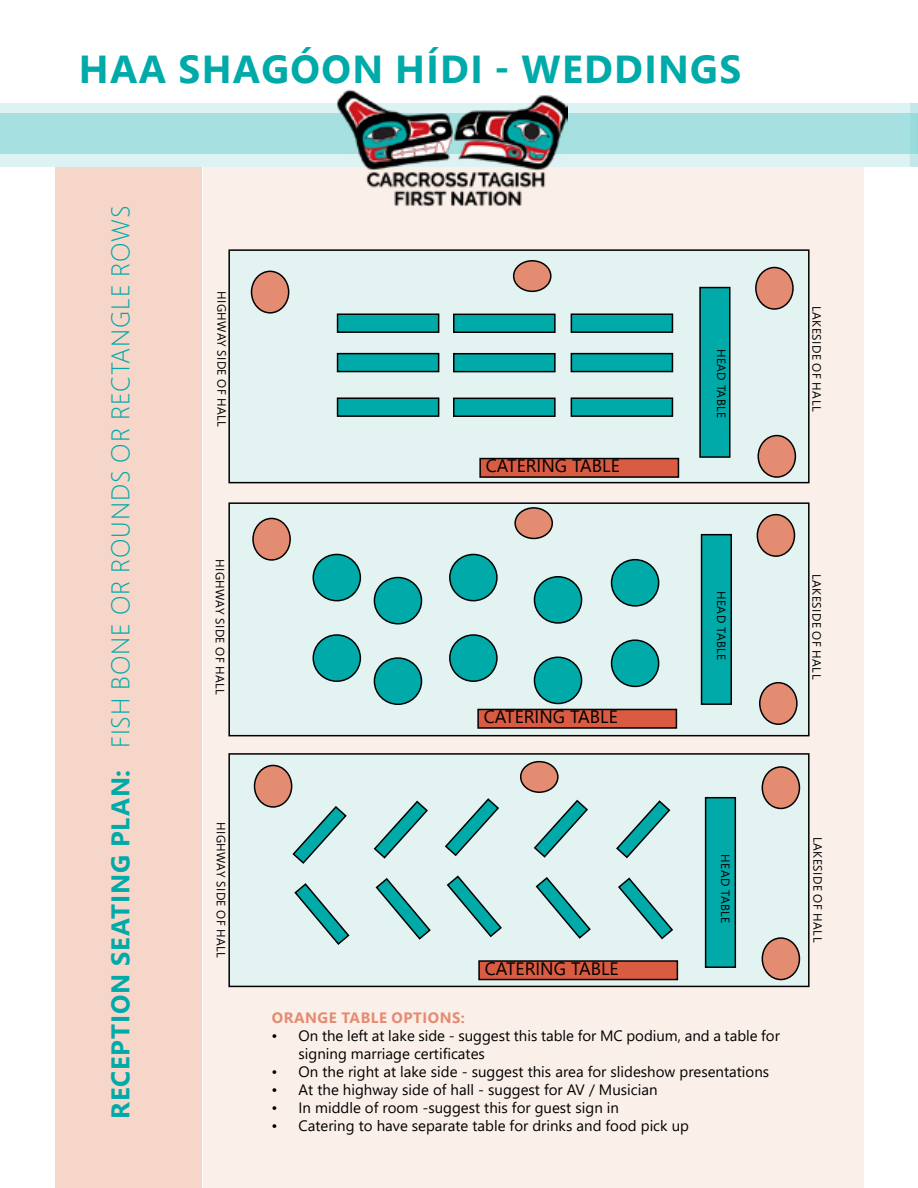
<style>
.page{position:relative;width:918px;height:1188px;background:#fff}
.page>*{position:absolute;margin:0;border:0;box-sizing:border-box;transform-origin:0 0}
.t1{font:700 39px "Segoe UI";letter-spacing:.035em;color:#00aaa9}
.t2{font:300 25.5px "Segoe UI";letter-spacing:.035em;color:#00aaa9}
.t3{font:18px "Segoe UI";color:#000}
.t4{font:15px/18px "Segoe UI";color:#000}
.t5{font:700 15px "Segoe UI";letter-spacing:.035em;color:#e48c71}
.t6{font:12px "Segoe UI";letter-spacing:.035em;color:#000}
.s1{font-weight:700}
</style>
<div class="page">
<div style="left:203px;top:167px;width:660px;height:1021px;background:#fbefe9"></div>
<div style="left:55px;top:167px;width:147px;height:1021px;background:#f6d6c9"></div>
<div style="left:229px;top:754px;width:580px;height:232px;background:#e2f3f2"></div>
<div style="left:228px;top:753px;width:582px;height:234px;border:2px solid #000"></div>
<div style="left:229px;top:503px;width:580px;height:233px;background:#e2f3f2"></div>
<div style="left:228px;top:502px;width:582px;height:234px;border:2px solid #000"></div>
<div style="left:229px;top:250px;width:580px;height:233px;background:#e2f3f2"></div>
<div style="left:228px;top:249px;width:582px;height:234px;border:2px solid #000"></div>
<div style="left:702px;top:535px;width:29px;height:169px;background:#00aaa9"></div>
<div style="left:701px;top:534px;width:31px;height:171px;border:2px solid #000"></div>
<div style="left:757px;top:515px;width:37px;height:41px;background:#e48c71;border-radius:50%"></div>
<div style="left:757px;top:514px;width:38px;height:43px;border:2px solid #000;border-radius:50%"></div>
<div style="left:760px;top:683px;width:37px;height:41px;background:#e48c71;border-radius:50%"></div>
<div style="left:759px;top:682px;width:39px;height:43px;border:2px solid #000;border-radius:50%"></div>
<div style="left:253px;top:518px;width:37px;height:42px;background:#e48c71;border-radius:50%"></div>
<div style="left:252px;top:518px;width:39px;height:43px;border:2px solid #000;border-radius:50%"></div>
<div style="left:515px;top:508px;width:37px;height:30px;background:#e48c71;border-radius:50%"></div>
<div style="left:514px;top:507px;width:39px;height:32px;border:2px solid #000;border-radius:50%"></div>
<div style="left:700px;top:288px;width:30px;height:169px;background:#00aaa9"></div>
<div style="left:699px;top:287px;width:32px;height:171px;border:2px solid #000"></div>
<div style="left:756px;top:268px;width:37px;height:41px;background:#e48c71;border-radius:50%"></div>
<div style="left:755px;top:267px;width:39px;height:43px;border:2px solid #000;border-radius:50%"></div>
<div style="left:758px;top:436px;width:37px;height:41px;background:#e48c71;border-radius:50%"></div>
<div style="left:757px;top:435px;width:39px;height:43px;border:2px solid #000;border-radius:50%"></div>
<div style="left:252px;top:271px;width:37px;height:42px;background:#e48c71;border-radius:50%"></div>
<div style="left:251px;top:271px;width:38px;height:43px;border:2px solid #000;border-radius:50%"></div>
<div style="left:514px;top:261px;width:37px;height:30px;background:#e48c71;border-radius:50%"></div>
<div style="left:513px;top:260px;width:39px;height:32px;border:2px solid #000;border-radius:50%"></div>
<div style="left:454px;top:314px;width:101px;height:18px;background:#00aaa9"></div>
<div style="left:453px;top:314px;width:103px;height:19px;border:2px solid #000"></div>
<div style="left:454px;top:354px;width:101px;height:18px;background:#00aaa9"></div>
<div style="left:453px;top:353px;width:103px;height:19px;border:2px solid #000"></div>
<div style="left:571px;top:314px;width:101px;height:18px;background:#00aaa9"></div>
<div style="left:571px;top:313px;width:102px;height:20px;border:2px solid #000"></div>
<div style="left:571px;top:354px;width:101px;height:18px;background:#00aaa9"></div>
<div style="left:571px;top:353px;width:102px;height:19px;border:2px solid #000"></div>
<div style="left:454px;top:398px;width:101px;height:18px;background:#00aaa9"></div>
<div style="left:453px;top:398px;width:103px;height:19px;border:2px solid #000"></div>
<div style="left:571px;top:398px;width:101px;height:18px;background:#00aaa9"></div>
<div style="left:571px;top:397px;width:102px;height:20px;border:2px solid #000"></div>
<div style="left:338px;top:314px;width:101px;height:18px;background:#00aaa9"></div>
<div style="left:337px;top:313px;width:102px;height:20px;border:2px solid #000"></div>
<div style="left:338px;top:354px;width:101px;height:18px;background:#00aaa9"></div>
<div style="left:337px;top:353px;width:102px;height:19px;border:2px solid #000"></div>
<div style="left:338px;top:398px;width:101px;height:18px;background:#00aaa9"></div>
<div style="left:337px;top:397px;width:102px;height:20px;border:2px solid #000"></div>
<div style="left:480px;top:459px;width:198px;height:18px;background:#d95b41"></div>
<div style="left:479px;top:458px;width:200px;height:20px;border:2px solid #000"></div>
<div style="left:612px;top:560px;width:47px;height:46px;background:#00aaa9;border-radius:50%"></div>
<div style="left:611px;top:559px;width:48px;height:48px;border:2px solid #000;border-radius:50%"></div>
<div style="left:612px;top:640px;width:47px;height:46px;background:#00aaa9;border-radius:50%"></div>
<div style="left:611px;top:639px;width:48px;height:48px;border:2px solid #000;border-radius:50%"></div>
<div style="left:534px;top:577px;width:48px;height:46px;background:#00aaa9;border-radius:50%"></div>
<div style="left:534px;top:576px;width:48px;height:48px;border:2px solid #000;border-radius:50%"></div>
<div style="left:534px;top:657px;width:48px;height:46px;background:#00aaa9;border-radius:50%"></div>
<div style="left:534px;top:657px;width:48px;height:47px;border:2px solid #000;border-radius:50%"></div>
<div style="left:450px;top:554px;width:47px;height:47px;background:#00aaa9;border-radius:50%"></div>
<div style="left:449px;top:554px;width:49px;height:47px;border:2px solid #000;border-radius:50%"></div>
<div style="left:450px;top:635px;width:47px;height:46px;background:#00aaa9;border-radius:50%"></div>
<div style="left:449px;top:634px;width:49px;height:48px;border:2px solid #000;border-radius:50%"></div>
<div style="left:374px;top:578px;width:48px;height:46px;background:#00aaa9;border-radius:50%"></div>
<div style="left:374px;top:577px;width:48px;height:48px;border:2px solid #000;border-radius:50%"></div>
<div style="left:374px;top:658px;width:48px;height:46px;background:#00aaa9;border-radius:50%"></div>
<div style="left:374px;top:657px;width:48px;height:48px;border:2px solid #000;border-radius:50%"></div>
<div style="left:313px;top:554px;width:47px;height:47px;background:#00aaa9;border-radius:50%"></div>
<div style="left:313px;top:554px;width:48px;height:47px;border:2px solid #000;border-radius:50%"></div>
<div style="left:313px;top:635px;width:47px;height:46px;background:#00aaa9;border-radius:50%"></div>
<div style="left:313px;top:634px;width:48px;height:48px;border:2px solid #000;border-radius:50%"></div>
<div style="left:478px;top:709px;width:198px;height:19px;background:#d95b41"></div>
<div style="left:477px;top:709px;width:200px;height:20px;border:2px solid #000"></div>
<div style="left:706px;top:798px;width:29px;height:169px;background:#00aaa9"></div>
<div style="left:705px;top:797px;width:31px;height:171px;border:2px solid #000"></div>
<div style="left:762px;top:767px;width:37px;height:41px;background:#e48c71;border-radius:50%"></div>
<div style="left:762px;top:766px;width:38px;height:43px;border:2px solid #000;border-radius:50%"></div>
<div style="left:762px;top:938px;width:37px;height:42px;background:#e48c71;border-radius:50%"></div>
<div style="left:762px;top:937px;width:38px;height:43px;border:2px solid #000;border-radius:50%"></div>
<div style="left:255px;top:765px;width:37px;height:42px;background:#e48c71;border-radius:50%"></div>
<div style="left:254px;top:765px;width:38px;height:43px;border:2px solid #000;border-radius:50%"></div>
<div style="left:521px;top:762px;width:37px;height:30px;background:#e48c71;border-radius:50%"></div>
<div style="left:520px;top:761px;width:39px;height:32px;border:2px solid #000;border-radius:50%"></div>
<div style="left:479px;top:961px;width:198px;height:19px;background:#d95b41"></div>
<div style="left:478px;top:960px;width:200px;height:20px;border:2px solid #000"></div>
<svg style="left:616px;top:800px;width:55px;height:59px"></svg>
<svg style="left:618px;top:877px;width:55px;height:63px"></svg>
<svg style="left:533px;top:799px;width:55px;height:59px"></svg>
<svg style="left:535px;top:877px;width:56px;height:62px"></svg>
<svg style="left:444px;top:798px;width:55px;height:59px"></svg>
<svg style="left:446px;top:875px;width:56px;height:63px"></svg>
<svg style="left:373px;top:800px;width:55px;height:59px"></svg>
<svg style="left:375px;top:878px;width:56px;height:62px"></svg>
<svg style="left:292px;top:806px;width:55px;height:58px"></svg>
<svg style="left:294px;top:883px;width:56px;height:62px"></svg>
<div style="left:0;top:103px;width:918px;height:64px;background:#ddf2f3"></div>
<div style="left:0;top:113px;width:917px;height:41px;background:#a6e0e0"></div>
<img style="left:336px;top:89px;width:232px;height:118px">
<svg style="left:910px;top:103px;width:8px;height:64px"></svg>
<hr style="left:917px;top:113px;width:1px;height:41px;background:#00aaa9">
<h1 class="t1" style="left:79px;top:33px;width:664px">HAA SHAGÓON HÍDI - WEDDINGS</h1>
<h2 class="t2" style="left:96px;top:1119px;width:915px;rotate:-90deg"><span class="s1">RECEPTION SEATING PLAN:</span> FISH BONE OR ROUNDS OR RECTANGLE ROWS</h2>
<p class="t6" style="left:233px;top:291px;width:137px;rotate:90deg">HIGHWAY SIDE OF HALL</p>
<p class="t6" style="left:231px;top:559px;width:137px;rotate:90deg">HIGHWAY SIDE OF HALL</p>
<p class="t6" style="left:233px;top:822px;width:137px;rotate:90deg">HIGHWAY SIDE OF HALL</p>
<p class="t3" style="left:486px;top:449px;width:136px">CATERING TABLE</p>
<p class="t3" style="left:484px;top:700px;width:136px">CATERING TABLE</p>
<p class="t6" style="left:733px;top:349px;width:71px;rotate:90deg">HEAD TABLE</p>
<p class="t6" style="left:733px;top:591px;width:71px;rotate:90deg">HEAD TABLE</p>
<p class="t6" style="left:828px;top:306px;width:107px;rotate:90deg">LAKESIDE OF HALL</p>
<p class="t6" style="left:828px;top:574px;width:107px;rotate:90deg">LAKESIDE OF HALL</p>
<p class="t3" style="left:485px;top:952px;width:136px">CATERING TABLE</p>
<p class="t6" style="left:737px;top:854px;width:71px;rotate:90deg">HEAD TABLE</p>
<p class="t5" style="left:272px;top:1003px;width:195px">ORANGE TABLE OPTIONS:</p>
<p class="t4" style="left:299px;top:1025px;width:483px;text-indent:-27px">• On the left at lake side - suggest this table for MC podium, and a table for signing marriage certificates</p>
<p class="t4" style="left:272px;top:1061px;width:499px">• On the right at lake side - suggest this area for slideshow presentations</p>
<p class="t4" style="left:272px;top:1079px;width:388px">• At the highway side of hall - suggest for AV / Musician</p>
<p class="t4" style="left:272px;top:1097px;width:349px">• In middle of room -suggest this for guest sign in</p>
<p class="t4" style="left:272px;top:1115px;width:419px">• Catering to have separate table for drinks and food pick up</p>
<p class="t6" style="left:829px;top:837px;width:107px;rotate:90deg">LAKESIDE OF HALL</p>
</div>
